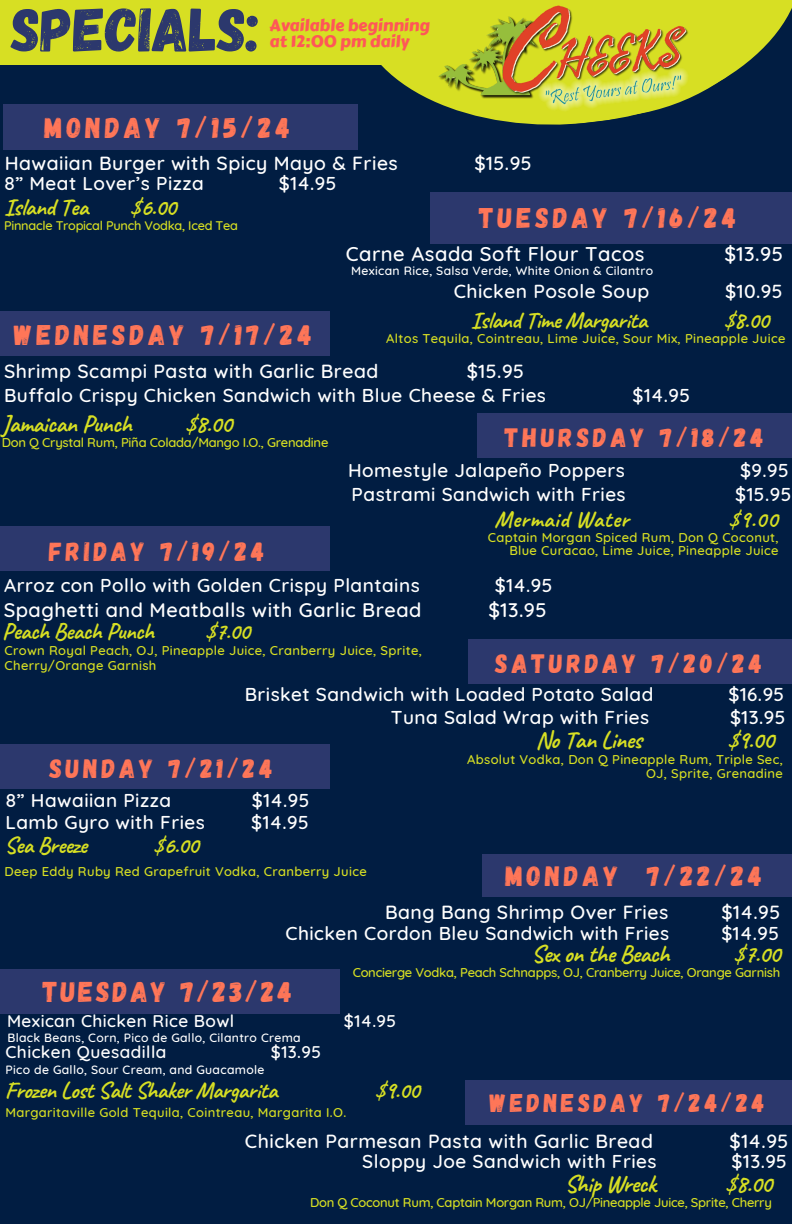
<style>
.page{position:relative;width:792px;height:1224px;background:#011d42}
.page>*{position:absolute;margin:0;border:0;box-sizing:border-box;transform-origin:0 0}
.t1{font:61.7px "Gagalin";color:#2c386d}
.t2{font:28.7px "Gagalin";letter-spacing:.14em;color:#ff7658}
.t3{font:28.6px "Gagalin";letter-spacing:.105em;color:#ff7658}
.t4{font:28.4px "Gagalin";letter-spacing:.14em;color:#ff7658}
.t5{font:27.9px "Gagalin";letter-spacing:.14em;color:#ff7658}
.t6{font:26.6px "Gagalin";letter-spacing:.14em;color:#ff7658}
.t7{font:25.6px "Gagalin";letter-spacing:.14em;color:#ff7658}
.t8{font:700 24.3px "Caveat";letter-spacing:-.02em;color:#d7df23}
.t9{font:700 23.8px "Caveat";letter-spacing:-.02em;color:#d7df23}
.t10{font:700 23.3px "Caveat";letter-spacing:-.02em;color:#d7df23}
.t11{font:700 23.3px "Caveat";letter-spacing:.025em;color:#d7df23}
.t12{font:500 20.2px "Quicksand";letter-spacing:.025em;color:#fff}
.t13{font:500 20px "Quicksand";letter-spacing:.025em;color:#fff}
.t14{font:500 19.4px "Quicksand";letter-spacing:.025em;color:#fff}
.t15{font:500 19.2px "Quicksand";letter-spacing:.025em;color:#fff}
.t16{font:500 19px "Quicksand";letter-spacing:.025em;color:#fff}
.t17{font:500 17.2px "Quicksand";letter-spacing:.025em;color:#fff}
.t18{font:16.4px "Carter One";color:#ff5757}
.t19{font:500 13px/14.2px "Quicksand";letter-spacing:.025em;color:#d7df23;text-align:right}
.t20{font:500 13px "Quicksand";letter-spacing:-.02em;color:#d7df23}
.t21{font:500 12.7px "Quicksand";letter-spacing:-.02em;color:#d7df23}
.t22{font:500 12.2px "Quicksand";letter-spacing:.025em;color:#fff}
</style>
<div class="page">
<div style="left:0;top:311px;width:330px;height:45px;background:#2c386d"></div>
<div style="left:477px;top:413px;width:315px;height:45px;background:#2c386d"></div>
<div style="left:0;top:0;width:469px;height:65px;background:#d7df23"></div>
<svg style="left:357px;top:65px;width:268px;height:72px"></svg>
<svg style="left:382px;top:0;width:410px;height:117px;fill:#d7df23"></svg>
<img style="left:435px;top:0;width:256px;height:113px">
<div style="left:430px;top:192px;width:362px;height:51px;background:#2c386d"></div>
<div style="left:3px;top:104px;width:354px;height:46px;background:#2c386d"></div>
<div style="left:0;top:527px;width:330px;height:44px;background:#2c386d"></div>
<div style="left:0;top:745px;width:330px;height:44px;background:#2c386d"></div>
<div style="left:469px;top:639px;width:323px;height:44px;background:#2c386d"></div>
<div style="left:482px;top:854px;width:310px;height:42px;background:#2c386d"></div>
<div style="left:0;top:969px;width:340px;height:45px;background:#2c386d"></div>
<div style="left:466px;top:1081px;width:326px;height:44px;background:#2c386d"></div>
<p class="t1" style="left:11px;top:-10px;width:250px">SPECIALS:</p>
<p class="t18" style="left:270px;top:13px;width:162px">Available beginning</p>
<h2 class="t18" style="left:270px;top:29px;width:141px">at 12:00 pm daily</h2>
<p class="t2" style="left:45px;top:109px;width:247px">MONDAY 7/15/24</p>
<p class="t14" style="left:5px;top:151px;width:395px">Hawaiian Burger with Spicy Mayo &amp; Fries</p>
<p class="t14" style="left:474px;top:151px;width:59px">$15.95</p>
<p class="t16" style="left:4px;top:171px;width:201px">8” Meat Lover’s Pizza</p>
<p class="t16" style="left:279px;top:171px;width:59px">$14.95</p>
<h2 class="t9" style="left:4px;top:192px;width:86px">Island Tea</h2>
<h2 class="t9" style="left:130px;top:192px;width:48px">$6.00</h2>
<p class="t21" style="left:4px;top:217px;width:235px">Pinnacle Tropical Punch Vodka, Iced Tea</p>
<h2 class="t4" style="left:14px;top:317px;width:299px">WEDNESDAY 7/17/24</h2>
<p class="t4" style="left:479px;top:199px;width:259px">TUESDAY 7/16/24</p>
<p class="t12" style="left:346px;top:241px;width:300px">Carne Asada Soft Flour Tacos</p>
<p class="t12" style="left:724px;top:241px;width:61px">$13.95</p>
<p class="t22" style="left:351px;top:263px;width:304px">Mexican Rice, Salsa Verde, White Onion &amp; Cilantro</p>
<p class="t15" style="left:454px;top:279px;width:197px">Chicken Posole Soup</p>
<p class="t15" style="left:725px;top:279px;width:59px">$10.95</p>
<p class="t10" style="left:471px;top:306px;width:178px">Island Time Margarita</p>
<p class="t10" style="left:724px;top:306px;width:46px">$8.00</p>
<h2 class="t19" style="left:386px;top:331px;width:401px">Altos Tequila, Cointreau, Lime Juice, Sour Mix, Pineapple Juice</h2>
<p class="t14" style="left:4px;top:358px;width:376px">Shrimp Scampi Pasta with Garlic Bread</p>
<p class="t14" style="left:467px;top:358px;width:59px">$15.95</p>
<p class="t16" style="left:4px;top:383px;width:544px">Buffalo Crispy Chicken Sandwich with Blue Cheese &amp; Fries</p>
<p class="t16" style="left:633px;top:383px;width:59px">$14.95</p>
<p class="t8" style="left:2px;top:408px;width:132px">Jamaican Punch</p>
<p class="t8" style="left:185px;top:408px;width:48px">$8.00</p>
<p class="t20" style="left:2px;top:434px;width:328px">Don Q Crystal Rum, Piña Colada/Mango I.O., Grenadine</p>
<p class="t6" style="left:505px;top:420px;width:261px">THURSDAY 7/18/24</p>
<p class="t16" style="left:348px;top:458px;width:278px">Homestyle Jalapeño Poppers</p>
<p class="t16" style="left:740px;top:458px;width:50px">$9.95</p>
<p class="t16" style="left:352px;top:482px;width:276px">Pastrami Sandwich with Fries</p>
<p class="t16" style="left:735px;top:482px;width:58px">$15.95</p>
<p class="t11" style="left:495px;top:505px;width:136px">Mermaid Water</p>
<p class="t10" style="left:729px;top:505px;width:50px">$9.00</p>
<p class="t6" style="left:49px;top:534px;width:217px">FRIDAY 7/19/24</p>
<h2 class="t19" style="left:488px;top:530px;width:292px;line-height:13.5px">Captain Morgan Spiced Rum, Don Q Coconut,<br>Blue Curacao, Lime Juice, Pineapple Juice</h2>
<p class="t16" style="left:4px;top:573px;width:417px">Arroz con Pollo with Golden Crispy Plantains</p>
<p class="t16" style="left:495px;top:573px;width:59px">$14.95</p>
<p class="t13" style="left:4px;top:597px;width:419px">Spaghetti and Meatballs with Garlic Bread</p>
<p class="t13" style="left:488px;top:597px;width:60px">$13.95</p>
<p class="t10" style="left:2px;top:617px;width:154px">Peach Beach Punch</p>
<p class="t10" style="left:206px;top:617px;width:46px">$7.00</p>
<p class="t19" style="left:5px;top:643px;width:419px;text-align:left">Crown Royal Peach, OJ, Pineapple Juice, Cranberry Juice, Sprite,<br>Cherry/Orange Garnish</p>
<p class="t6" style="left:495px;top:646px;width:268px">SATURDAY 7/20/24</p>
<p class="t16" style="left:245px;top:682px;width:410px">Brisket Sandwich with Loaded Potato Salad</p>
<p class="t16" style="left:729px;top:682px;width:57px">$16.95</p>
<h2 class="t8" style="left:537px;top:724px;width:107px">No Tan Lines</h2>
<h2 class="t8" style="left:728px;top:724px;width:48px">$9.00</h2>
<p class="t16" style="left:391px;top:705px;width:260px">Tuna Salad Wrap with Fries</p>
<p class="t16" style="left:730px;top:705px;width:57px">$13.95</p>
<p class="t6" style="left:50px;top:752px;width:225px">SUNDAY 7/21/24</p>
<p class="t16" style="left:6px;top:788px;width:167px">8” Hawaiian Pizza</p>
<p class="t16" style="left:252px;top:788px;width:59px">$14.95</p>
<p class="t16" style="left:6px;top:810px;width:201px">Lamb Gyro with Fries</p>
<p class="t16" style="left:251px;top:810px;width:59px">$14.95</p>
<p class="t10" style="left:5px;top:831px;width:84px">Sea Breeze</p>
<p class="t10" style="left:154px;top:831px;width:47px">$6.00</p>
<p class="t19" style="left:5px;top:864px;width:364px">Deep Eddy Ruby Red Grapefruit Vodka, Cranberry Juice</p>
<p class="t19" style="left:467px;top:752px;width:317px">Absolut Vodka, Don Q Pineapple Rum, Triple Sec,<br>OJ, Sprite, Grenadine</p>
<p class="t5" style="left:505px;top:858px;width:258px">MONDAY 7/22/24</p>
<p class="t14" style="left:385px;top:899px;width:285px">Bang Bang Shrimp Over Fries</p>
<p class="t14" style="left:721px;top:899px;width:60px">$14.95</p>
<h2 class="t16" style="left:285px;top:921px;width:385px">Chicken Cordon Bleu Sandwich with Fries</h2>
<h2 class="t16" style="left:721px;top:921px;width:59px">$14.95</h2>
<p class="t8" style="left:532px;top:939px;width:140px">Sex on the Beach</p>
<p class="t8" style="left:734px;top:939px;width:48px">$7.00</p>
<p class="t20" style="left:353px;top:964px;width:429px">Concierge Vodka, Peach Schnapps, OJ, Cranberry Juice, Orange Garnish</p>
<p class="t3" style="left:43px;top:974px;width:251px">TUESDAY 7/23/24</p>
<p class="t17" style="left:7px;top:1010px;width:229px">Mexican Chicken Rice Bowl</p>
<p class="t17" style="left:344px;top:1010px;width:54px">$14.95</p>
<h2 class="t22" style="left:7px;top:1030px;width:295px">Black Beans, Corn, Pico de Gallo, Cilantro Crema</h2>
<p class="t17" style="left:6px;top:1041px;width:162px">Chicken Quesadilla</p>
<p class="t17" style="left:271px;top:1041px;width:52px">$13.95</p>
<p class="t22" style="left:6px;top:1062px;width:260px">Pico de Gallo, Sour Cream, and Guacamole</p>
<h2 class="t10" style="left:5px;top:1076px;width:274px">Frozen Lost Salt Shaker Margarita</h2>
<h2 class="t10" style="left:375px;top:1076px;width:46px">$9.00</h2>
<p class="t19" style="left:5px;top:1105px;width:342px">Margaritaville Gold Tequila, Cointreau, Margarita I.O.</p>
<p class="t7" style="left:490px;top:1087px;width:276px">WEDNESDAY 7/24/24</p>
<h3 class="t14" style="left:245px;top:1128px;width:410px">Chicken Parmesan Pasta with Garlic Bread</h3>
<h3 class="t14" style="left:730px;top:1128px;width:60px">$14.95</h3>
<p class="t16" style="left:362px;top:1149px;width:296px">Sloppy Joe Sandwich with Fries</p>
<p class="t16" style="left:732px;top:1149px;width:57px">$13.95</p>
<p class="t8" style="left:565px;top:1169px;width:93px">Ship Wreck</p>
<p class="t8" style="left:726px;top:1169px;width:48px">$8.00</p>
<p class="t20" style="left:310px;top:1194px;width:463px">Don Q Coconut Rum, Captain Morgan Rum, OJ/Pineapple Juice, Sprite, Cherry</p>
</div>
